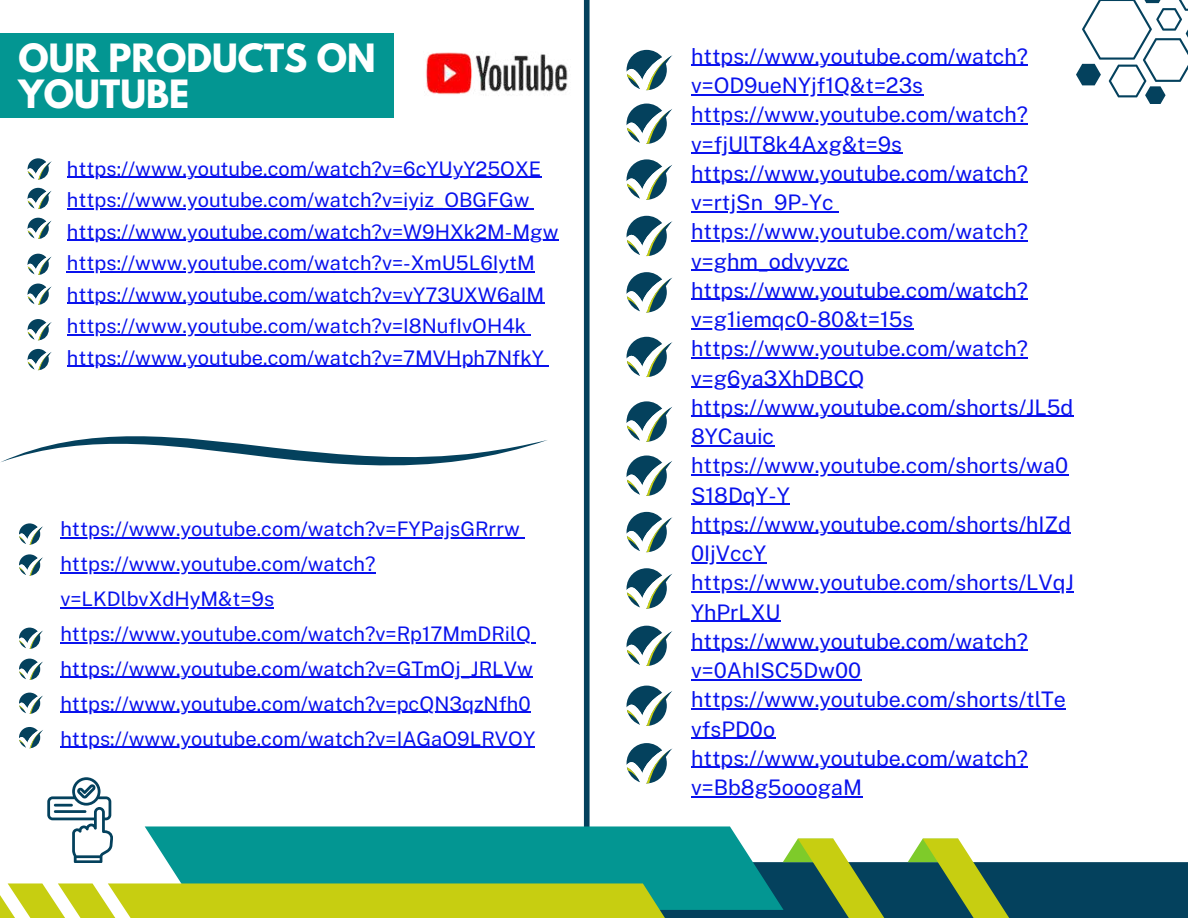
<style>
.page{position:relative;width:1188px;height:918px;background:#fff}
.page>*{position:absolute;margin:0;border:0;box-sizing:border-box;transform-origin:0 0}
.t1{font:700 34.5px/36px "League Spartan";color:#fff}
.t2{font:21.45px/29.2px "Public Sans";color:#0912ed}
.t3{font:20.1px/31.5px "Public Sans";color:#0912ed}
</style>
<div class="page">
<div style="left:584px;top:0;width:6px;height:863px;background:#04415d"></div>
<div style="left:0;top:33px;width:393px;height:85px;background:#039692"></div>
<svg style="left:1076px;top:0;width:112px;height:104px"></svg>
<img style="left:426px;top:52px;width:144px;height:44px">
<svg style="left:1px;top:436px;width:546px;height:30px"></svg>
<hr style="left:691px;top:65px;width:337px;height:1px;background:#0912ed">
<hr style="left:691px;top:94px;width:232px;height:1px;background:#0912ed">
<hr style="left:691px;top:123px;width:337px;height:2px;background:#0912ed">
<hr style="left:691px;top:153px;width:211px;height:1px;background:#0912ed">
<hr style="left:691px;top:182px;width:337px;height:1px;background:#0912ed">
<hr style="left:691px;top:211px;width:143px;height:1px;background:#0912ed">
<hr style="left:691px;top:240px;width:337px;height:2px;background:#0912ed">
<hr style="left:691px;top:270px;width:158px;height:1px;background:#0912ed">
<hr style="left:691px;top:299px;width:337px;height:1px;background:#0912ed">
<hr style="left:691px;top:328px;width:223px;height:1px;background:#0912ed">
<hr style="left:691px;top:357px;width:337px;height:2px;background:#0912ed">
<hr style="left:691px;top:387px;width:173px;height:1px;background:#0912ed">
<hr style="left:691px;top:416px;width:382px;height:1px;background:#0912ed">
<hr style="left:691px;top:445px;width:83px;height:1px;background:#0912ed">
<hr style="left:691px;top:474px;width:377px;height:2px;background:#0912ed">
<hr style="left:691px;top:504px;width:99px;height:1px;background:#0912ed">
<hr style="left:691px;top:533px;width:380px;height:1px;background:#0912ed">
<hr style="left:691px;top:562px;width:75px;height:1px;background:#0912ed">
<hr style="left:691px;top:591px;width:383px;height:2px;background:#0912ed">
<hr style="left:691px;top:621px;width:89px;height:1px;background:#0912ed">
<svg style="left:626px;top:50px;width:47px;height:41px"></svg>
<svg style="left:626px;top:104px;width:46px;height:40px"></svg>
<svg style="left:626px;top:159px;width:46px;height:41px"></svg>
<svg style="left:626px;top:216px;width:47px;height:41px"></svg>
<svg style="left:626px;top:272px;width:47px;height:41px"></svg>
<svg style="left:626px;top:337px;width:47px;height:41px"></svg>
<svg style="left:626px;top:401px;width:46px;height:41px"></svg>
<svg style="left:626px;top:456px;width:46px;height:40px"></svg>
<svg style="left:626px;top:512px;width:47px;height:41px"></svg>
<svg style="left:626px;top:568px;width:47px;height:41px"></svg>
<hr style="left:67px;top:177px;width:474px;height:1px;background:#0912ed">
<hr style="left:67px;top:208px;width:463px;height:2px;background:#0912ed">
<hr style="left:67px;top:240px;width:491px;height:1px;background:#0912ed">
<hr style="left:67px;top:271px;width:468px;height:2px;background:#0912ed">
<hr style="left:67px;top:303px;width:477px;height:1px;background:#0912ed">
<hr style="left:67px;top:334px;width:459px;height:2px;background:#0912ed">
<hr style="left:67px;top:366px;width:477px;height:1px;background:#0912ed">
<svg style="left:27px;top:158px;width:25px;height:22px"></svg>
<svg style="left:27px;top:188px;width:25px;height:21px"></svg>
<svg style="left:27px;top:218px;width:25px;height:21px"></svg>
<svg style="left:27px;top:254px;width:25px;height:21px"></svg>
<svg style="left:27px;top:284px;width:25px;height:21px"></svg>
<svg style="left:27px;top:319px;width:25px;height:22px"></svg>
<svg style="left:27px;top:349px;width:25px;height:22px"></svg>
<hr style="left:60px;top:537px;width:460px;height:2px;background:#0912ed">
<hr style="left:60px;top:572px;width:316px;height:1px;background:#0912ed">
<hr style="left:60px;top:607px;width:214px;height:1px;background:#0912ed">
<svg style="left:19px;top:523px;width:67px;height:53px"></svg>
<svg style="left:0;top:626px;width:1188px;height:292px"></svg>
<h1 class="t1" style="left:18px;top:44px;width:359px">OUR PRODUCTS ON<br>YOUTUBE</h1>
<p class="t2" style="left:691px;top:41px;width:384px">https://www.youtube.com/watch? v=OD9ueNYjf1Q&amp;t=23s https://www.youtube.com/watch? v=fjUlT8k4Axg&amp;t=9s https://www.youtube.com/watch? v=rtjSn_9P-Yc https://www.youtube.com/watch? v=ghm_odvyvzc https://www.youtube.com/watch? v=g1iemqc0-80&amp;t=15s https://www.youtube.com/watch? v=g6ya3XhDBCQ https://www.youtube.com/shorts/JL5d<br>8YCauic https://www.youtube.com/shorts/wa0<br>S18DqY-Y https://www.youtube.com/shorts/hIZd<br>0IjVccY https://www.youtube.com/shorts/LVqJ<br>YhPrLXU https://www.youtube.com/watch? v=0AhISC5Dw00 https://www.youtube.com/shorts/tlTe vfsPD0o https://www.youtube.com/watch? v=Bb8g5ooogaM</p>
<p class="t3" style="left:67px;top:153px;width:493px">https://www.youtube.com/watch?v=6cYUyY25OXE https://www.youtube.com/watch?v=iyiz_OBGFGw https://www.youtube.com/watch?v=W9HXk2M-Mgw https://www.youtube.com/watch?v=-XmU5L6IytM https://www.youtube.com/watch?v=vY73UXW6aIM https://www.youtube.com/watch?v=I8NufIvOH4k https://www.youtube.com/watch?v=7MVHph7NfkY</p>
<p class="t3" style="left:60px;top:512px;width:476px;line-height:34.8px">https://www.youtube.com/watch?v=FYPajsGRrrw https://www.youtube.com/watch? v=LKDlbvXdHyM&amp;t=9s https://www.youtube.com/watch?v=Rp17MmDRilQ https://www.youtube.com/watch?v=GTmOj_JRLVw https://www.youtube.com/watch?v=pcQN3qzNfh0 https://www.youtube.com/watch?v=IAGaO9LRVOY</p>
</div>
